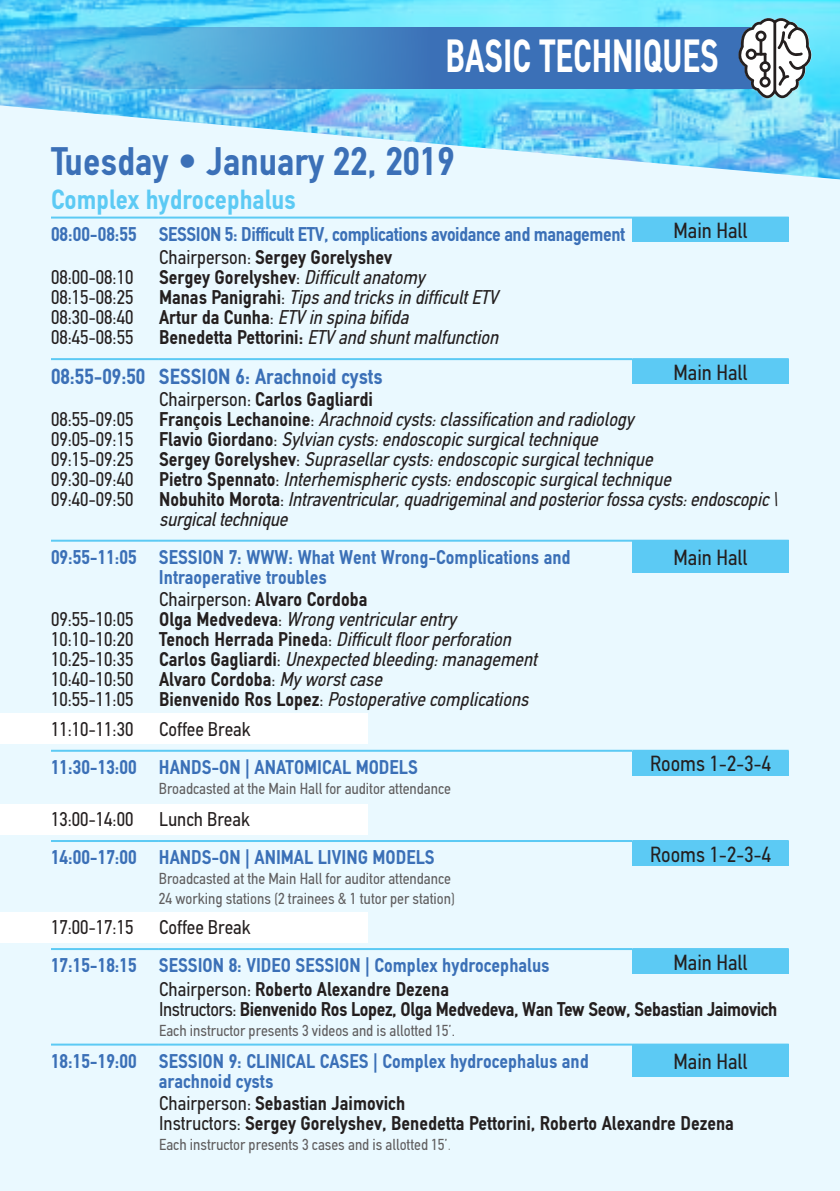
<style>
.page{position:relative;width:840px;height:1191px;background:#fff}
.page>*{position:absolute;margin:0;border:0;box-sizing:border-box;transform-origin:0 0}
.t1{font:700 46.8px "PF Din Text Condensed";color:#fff;scale:.81 1}
.t2{font:700 40px "PF Din Text Condensed";color:#3b70b7}
.t3{font:700 28px "PF Din Text Condensed";color:#5ccaf4}
.t4{font:22px "PF Din Text Condensed";color:#241f1f}
.t5{font:700 22px "PF Din Text Condensed";color:#3b70b7}
.t6{font:italic 20px/20px "PF Din Text Condensed";color:#241f1f}
.t7{font:700 20px/20px "PF Din Text Condensed";color:#3b70b7}
.t8{font:700 20px/20px "PF Din Text Condensed";color:#241f1f}
.t9{font:20px "PF Din Text Condensed";color:#241f1f}
.t10{font:700 20px/20px "PF Din Text Condensed";letter-spacing:-.02em;color:#241f1f}
.t11{font:700 20px "PF Din Text Condensed";letter-spacing:-.025em;color:#3b70b7}
.t12{font:16px/20px "PF Din Text Condensed";color:#605e5f}
.s1{font-weight:400}
.s2{font-weight:400;font-style:italic}
.s3{font-weight:700;font-style:normal}
.s4{font-style:normal}
.s5{color:#909092}
</style>
<div class="page">
<div style="left:0;top:0;width:839px;height:1191px;background:#eaf9ff"></div>
<img style="left:0;top:0;width:839px;height:179px">
<div style="left:0;top:713px;width:367px;height:31px;background:#fff"></div>
<div style="left:0;top:804px;width:367px;height:31px;background:#fff"></div>
<div style="left:0;top:911px;width:367px;height:31px;background:#fff"></div>
<div style="left:632px;top:217px;width:156px;height:25px;background:#5ccaf4"></div>
<hr style="left:51px;top:216px;width:108px;height:2px;background:#5ccaf4">
<hr style="left:159px;top:216px;width:473px;height:2px;background:#5ccaf4">
<hr style="left:632px;top:216px;width:156px;height:2px;background:#5ccaf4">
<div style="left:632px;top:359px;width:156px;height:24px;background:#5ccaf4"></div>
<hr style="left:51px;top:358px;width:108px;height:2px;background:#5ccaf4">
<hr style="left:159px;top:358px;width:473px;height:2px;background:#5ccaf4">
<hr style="left:632px;top:358px;width:156px;height:2px;background:#5ccaf4">
<div style="left:632px;top:540px;width:156px;height:33px;background:#5ccaf4"></div>
<hr style="left:51px;top:539px;width:108px;height:2px;background:#5ccaf4">
<hr style="left:159px;top:539px;width:473px;height:2px;background:#5ccaf4">
<hr style="left:632px;top:539px;width:156px;height:2px;background:#5ccaf4">
<div style="left:632px;top:750px;width:156px;height:25px;background:#5ccaf4"></div>
<hr style="left:51px;top:749px;width:108px;height:2px;background:#5ccaf4">
<hr style="left:159px;top:749px;width:473px;height:2px;background:#5ccaf4">
<hr style="left:632px;top:749px;width:156px;height:2px;background:#5ccaf4">
<div style="left:632px;top:841px;width:156px;height:24px;background:#5ccaf4"></div>
<hr style="left:51px;top:840px;width:108px;height:2px;background:#5ccaf4">
<hr style="left:159px;top:840px;width:473px;height:2px;background:#5ccaf4">
<hr style="left:632px;top:840px;width:156px;height:2px;background:#5ccaf4">
<div style="left:632px;top:949px;width:156px;height:24px;background:#5ccaf4"></div>
<hr style="left:51px;top:948px;width:108px;height:2px;background:#5ccaf4">
<hr style="left:159px;top:948px;width:473px;height:2px;background:#5ccaf4">
<hr style="left:632px;top:948px;width:156px;height:2px;background:#5ccaf4">
<div style="left:632px;top:1044px;width:156px;height:33px;background:#5ccaf4"></div>
<hr style="left:51px;top:1043px;width:108px;height:2px;background:#5ccaf4">
<hr style="left:159px;top:1043px;width:473px;height:2px;background:#5ccaf4">
<hr style="left:632px;top:1043px;width:156px;height:2px;background:#5ccaf4">
<svg style="left:0;top:27px;width:738px;height:62px;background:#468cc8"></svg>
<svg style="left:738px;top:18px;width:73px;height:80px;background:#9fb6bf"></svg>
<svg style="left:0;top:29px;width:48px;height:59px;background:#57bcf0"></svg>
<h1 class="t1" style="left:445px;top:29px;width:339px">BASIC TECHNIQUES</h1>
<h2 class="t2" style="left:51px;top:138px;width:405px">Tuesday • January 22, 2019</h2>
<h3 class="t3" style="left:51px;top:183px;width:246px">Complex hydrocephalus</h3>
<p class="t11" style="left:51px;top:222px;width:575px">08:00-08:55 SESSION 5: Difficult ETV, complications avoidance and management</p>
<p class="t4" style="left:673px;top:218px;width:75px">Main Hall</p>
<p class="t8" style="left:159px;top:247px;width:234px"><span class="s1">Chairperson:</span> Sergey Gorelyshev</p>
<p class="t9" style="left:51px;top:266px;width:84px">08:00-08:10</p>
<p class="t8" style="left:159px;top:267px;width:272px">Sergey Gorelyshev<span class="s1">:</span> <span class="s2">Difficultanatomy</span></p>
<p class="t9" style="left:51px;top:286px;width:84px">08:15-08:25</p>
<p class="t6" style="left:159px;top:287px;width:345px"><span class="s3">M a n a s P a n i g r a h i</span> <span class="s4">:</span> TipsandtricksindifficultETV</p>
<p class="t9" style="left:51px;top:306px;width:84px">08:30-08:40</p>
<p class="t6" style="left:159px;top:307px;width:255px"><span class="s3">A rt u r d a C u n h a</span> <span class="s4">:</span> ETV inspinabifida</p>
<p class="t9" style="left:51px;top:326px;width:84px">08:45-08:55</p>
<p class="t6" style="left:159px;top:327px;width:345px"><span class="s3">Benedetta Pettorini:</span> ETV andshuntmalfunction</p>
<p class="t5" style="left:51px;top:363px;width:333px">08:55-09:50 SESSION 6: Arachnoid cysts</p>
<p class="t4" style="left:673px;top:359px;width:75px">Main Hall</p>
<p class="t8" style="left:159px;top:389px;width:215px"><span class="s1">Chairperson:</span> Carlos Gagliardi</p>
<p class="t9" style="left:51px;top:407px;width:84px">08:55-09:05</p>
<p class="t6" style="left:159px;top:409px;width:481px"><span class="s3">F ra n ç o i s L e c h a n o i n e</span> <span class="s4">:</span> Arachnoidcysts:classificationandradiology</p>
<p class="t9" style="left:51px;top:427px;width:84px">09:05-09:15</p>
<p class="t6" style="left:159px;top:429px;width:445px"><span class="s3">F l a v i o G i o r d a n o</span> <span class="s4">:</span> Sylviancysts:endoscopicsurgicaltechnique</p>
<p class="t9" style="left:51px;top:447px;width:84px">09:15-09:25</p>
<p class="t6" style="left:159px;top:449px;width:499px"><span class="s3">S e r g e y G o re ly s h e v</span> <span class="s4">:</span> Suprasellarcysts:endoscopicsurgicaltechnique</p>
<p class="t9" style="left:51px;top:467px;width:84px">09:30-09:40</p>
<p class="t6" style="left:159px;top:469px;width:518px"><span class="s3">P i e t r o S p e n n a t o</span> <span class="s4">:</span> Interhemisphericcysts:endoscopicsurgicaltechnique</p>
<p class="t9" style="left:51px;top:487px;width:84px">09:40-09:50</p>
<p class="t6" style="left:159px;top:489px;width:624px"><span class="s3">N o b u h i t o M o r o t a</span> <span class="s4">:</span> Intraventricular,quadrigeminalandposteriorfossacysts:endoscopic\ surgicaltechnique</p>
<p class="t7" style="left:159px;top:547px;width:413px;text-indent:-108px">09:55-11:05 SESSION 7: WWW: What Went Wrong-Complications and<br>Intraoperative troubles</p>
<p class="t4" style="left:673px;top:545px;width:75px">Main Hall</p>
<p class="t8" style="left:159px;top:589px;width:210px"><span class="s1">Chairperson:</span> Alvaro Cordoba</p>
<p class="t9" style="left:51px;top:607px;width:84px">09:55-10:05</p>
<p class="t6" style="left:159px;top:609px;width:303px"><span class="s3">O l g a M e d v e d e v a</span> <span class="s4">:</span> Wrongventricularentry</p>
<p class="t9" style="left:51px;top:627px;width:84px">10:10-10:20</p>
<p class="t6" style="left:159px;top:629px;width:358px"><span class="s3">Te n o c h H e r ra d a P i n e d</span> <span class="s4">a :</span> Difficultfloorperforation</p>
<p class="t9" style="left:51px;top:647px;width:84px">10:25-10:35</p>
<p class="t6" style="left:159px;top:649px;width:384px"><span class="s3">C a r l o s G a g l i a r d i</span> <span class="s4">:</span> Unexpectedbleeding:management</p>
<p class="t9" style="left:51px;top:667px;width:84px">10:40-10:50</p>
<p class="t8" style="left:159px;top:669px;width:229px">Alvaro Cordoba<span class="s1">:</span> <span class="s2">Myworstcase</span></p>
<p class="t9" style="left:51px;top:687px;width:84px">10:55-11:05</p>
<p class="t6" style="left:159px;top:689px;width:375px"><span class="s3">B i e n v e n i d o R o s L o p e z</span> <span class="s4">:</span> Postoperativecomplications</p>
<p class="t9" style="left:51px;top:717px;width:84px">11:10-11:30</p>
<p class="t9" style="left:159px;top:717px;width:93px">Coffee Break</p>
<p class="t7" style="left:51px;top:757px;width:368px">11:30-13:00 HANDS-ON | ANATOMICAL MODELS</p>
<p class="t12" style="left:159px;top:778px;width:293px">Broadcasted at the Main Hall for auditor attendance</p>
<p class="t4" style="left:649px;top:751px;width:122px">Rooms 1-2-3-4</p>
<p class="t9" style="left:51px;top:807px;width:84px">13:00-14:00</p>
<p class="t9" style="left:159px;top:807px;width:92px">Lunch Break</p>
<p class="t7" style="left:51px;top:847px;width:385px">14:00-17:00 HAN DS-ON | AN IMAL LIVING MODELS</p>
<p class="t12" style="left:159px;top:868px;width:297px">Broadcasted at the Main Hall for auditor attendance<br>24 working stations (2 trainees &amp; 1 tutor per station)</p>
<p class="t4" style="left:649px;top:841px;width:122px">Rooms 1-2-3-4</p>
<p class="t9" style="left:51px;top:915px;width:84px">17:00-17:15</p>
<p class="t9" style="left:159px;top:915px;width:93px">Coffee Break</p>
<p class="t7" style="left:51px;top:955px;width:499px">17:15-18:15 SESSION 8: VIDEO SESSION | Complex hydrocephalus</p>
<p class="t4" style="left:673px;top:949px;width:75px">Main Hall</p>
<p class="t10" style="left:159px;top:978px;width:619px"><span class="s1">Chairperson:</span> Roberto Alexandre Dezena<br><span class="s1">Instructors:</span> Bienvenido Ros Lopez, Olga Medvedeva, Wan Tew Seow, Sebastian Jaimovich</p>
<p class="t12" style="left:159px;top:1020px;width:297px">Each instructor presents 3 videos and is allotted 15’.</p>
<p class="t7" style="left:159px;top:1050px;width:431px;text-indent:-108px">18:15-19:00 SESSION 9: CLINICAL CASES | Complex hydrocephalus and arachnoid cysts</p>
<p class="t4" style="left:673px;top:1048px;width:75px">Main Hall</p>
<p class="t8" style="left:159px;top:1092px;width:576px"><span class="s1">Chairperson:</span> Sebastian Jaimovich<br><span class="s1">Instructors:</span> Sergey Gorelyshev, Benedetta Pettorini, Roberto Alexandre Dezena</p>
<p class="t12" style="left:159px;top:1134px;width:293px">Each instructor presents 3 cases and is allotted 15’<span class="s5">.</span></p>
</div>
